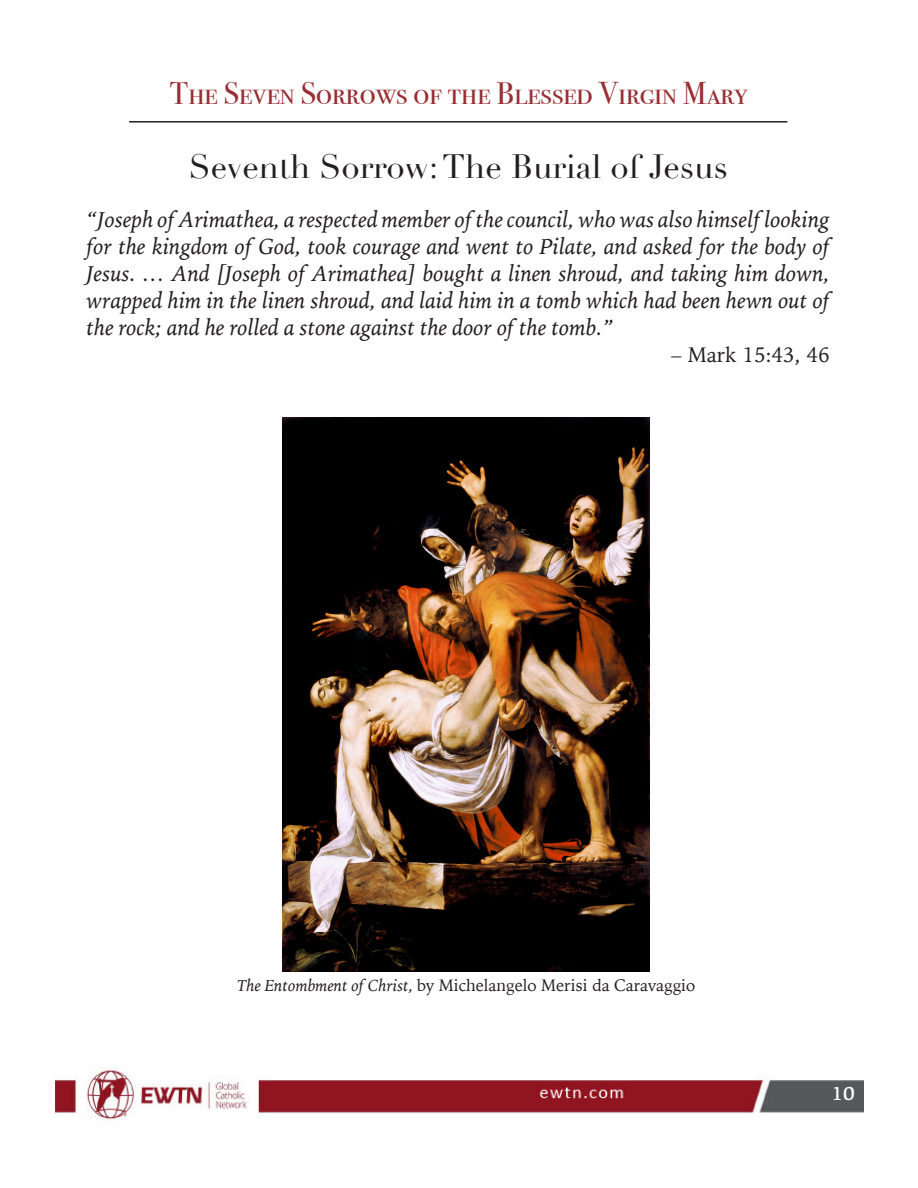
<style>
.page{position:relative;width:918px;height:1188px;background:#fff}
.page>*{position:absolute;margin:0;border:0;box-sizing:border-box;transform-origin:0 0}
.t1{font:33px "Didot";color:#231f20}
.t2{font:31.5px "Bodoni Svty Two SCITCTT";color:#982e33}
.t3{font:italic 22.5px/27px "Iowan Old Style";color:#231f20;text-align:justify}
.t4{font:21px "Iowan Old Style";color:#231f20}
.t5{font:19.5px "Kefa";color:#fff}
.t6{font:16.5px "Iowan Old Style";color:#231f20}
.s1{font-style:italic}
</style>
<div class="page">
<img style="left:54px;top:121px;width:810px;height:999px">
<hr style="left:129px;top:121px;width:658px;height:2px;background:#231f20">
<img style="left:283px;top:418px;width:367px;height:554px">
<p class="t2" style="left:170px;top:74px;width:580px">The Seven Sorrows of the Blessed Virgin Mary</p>
<p class="t1" style="left:189px;top:147px;width:541px">Seventh Sorrow: The Burial of Jesus</p>
<p class="t3" style="left:87px;top:205px;width:745px">“Joseph of Arimathea, a respected member of the council, who was also himself looking for the kingdom of God, took courage and went to Pilate, and asked for the body of Jesus. … And [Joseph of Arimathea] bought a linen shroud, and taking him down, wrapped him in the linen shroud, and laid him in a tomb which had been hewn out of the rock; and he rolled a stone against the door of the tomb.”</p>
<p class="t4" style="left:671px;top:335px;width:160px">– Mark 15:43, 46</p>
<p class="t6" style="left:237px;top:970px;width:460px"><span class="s1">The Entombment of Christ,</span> by Michelangelo Merisi da Caravaggio</p>
<p class="t5" style="left:832px;top:1081px;width:25px">10</p>
</div>
